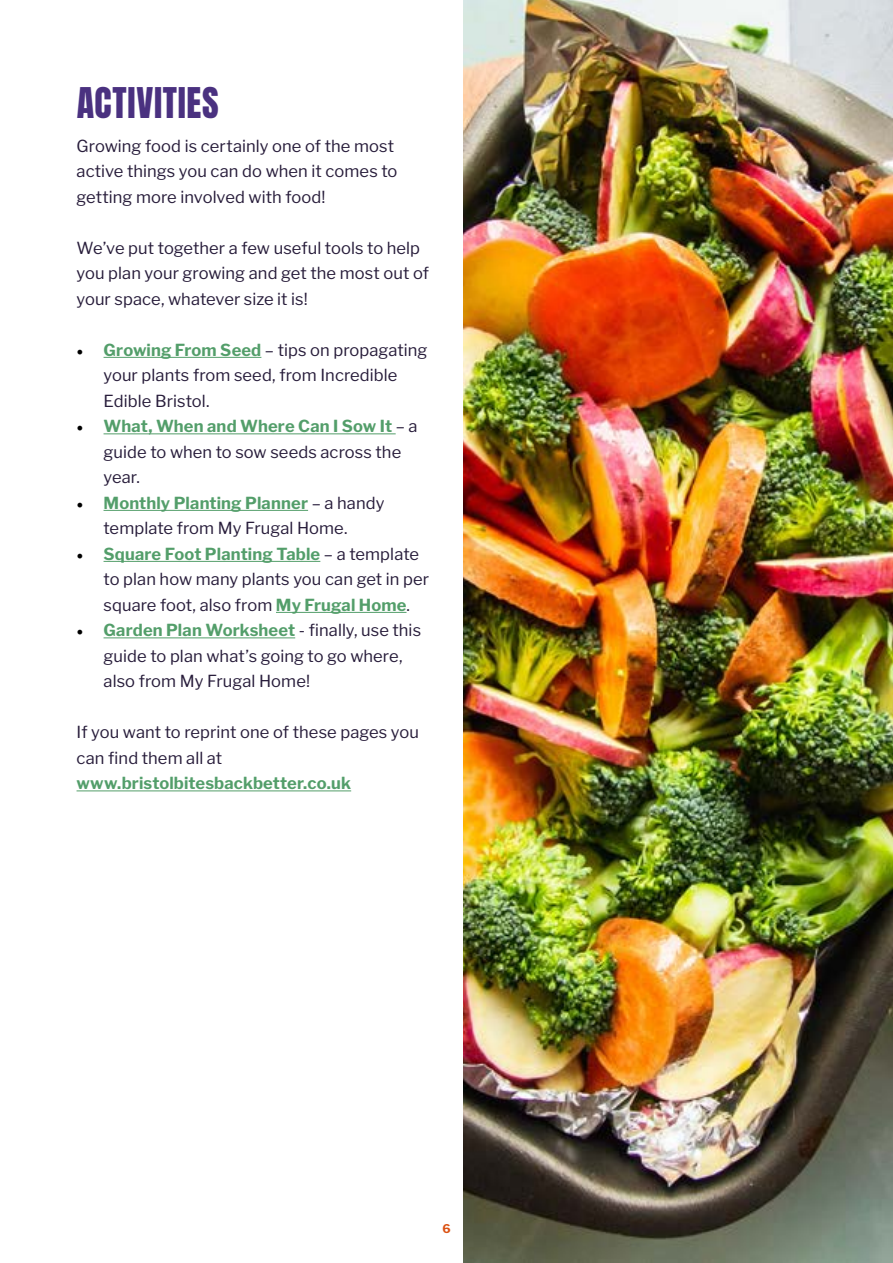
<style>
.page{position:relative;width:893px;height:1263px;background:#fff}
.page>*{position:absolute;margin:0;border:0;box-sizing:border-box;transform-origin:0 0}
.t1{font:36px "Anton";letter-spacing:.02em;color:#4a3180}
.t2{font:16.5px/25.5px "Libre Franklin";letter-spacing:.005em;color:#271c3a}
.t3{font:700 16.5px "Libre Franklin";letter-spacing:.01em;color:#539e6a}
.t4{font:700 12px "Libre Franklin";color:#db5213}
.s1{font-family:"Minion Pro";font-size:18px;color:#000}
.s2{font-weight:700;color:#539e6a}
</style>
<div class="page">
<hr style="left:104px;top:357px;width:157px;height:1px;background:#539e6a">
<hr style="left:104px;top:433px;width:292px;height:1px;background:#539e6a">
<hr style="left:104px;top:510px;width:204px;height:1px;background:#539e6a">
<hr style="left:104px;top:561px;width:216px;height:1px;background:#539e6a">
<hr style="left:276px;top:612px;width:131px;height:1px;background:#539e6a">
<hr style="left:104px;top:637px;width:191px;height:1px;background:#539e6a">
<hr style="left:77px;top:790px;width:274px;height:1px;background:#539e6a">
<img style="left:464px;top:0;width:429px;height:1263px">
<h1 class="t1" style="left:77px;top:84px;width:143px">ACTIVITIES</h1>
<p class="t2" style="left:77px;top:131px;width:322px">Growing food is certainly one of the most active things you can do when it comes to getting more involved with food!</p>
<p class="t2" style="left:77px;top:233px;width:354px">We’ve put together a few useful tools to help you plan your growing and get the most out of your space, whatever size it is!</p>
<p class="t2" style="left:104px;top:335px;width:325px;text-indent:-27px"><span class="s1">•</span> <span class="s2">Growing From Seed</span> – tips on propagating your plants from seed, from Incredible<br>Edible Bristol.</p>
<p class="t2" style="left:104px;top:412px;width:315px;text-indent:-27px"><span class="s1">•</span> <span class="s2">What, When and Where Can I Sow It</span> – a guide to when to sow seeds across the year.</p>
<p class="t2" style="left:77px;top:488px;width:309px;text-align:center"><span class="s1">•</span> <span class="s2">Monthly Planting Planner</span> – a handy template from My Frugal Home.</p>
<p class="t2" style="left:104px;top:539px;width:327px;text-indent:-27px"><span class="s1">•</span> <span class="s2">Square Foot Planting Table</span> – a template to plan how many plants you can get in per square foot, also from <span class="s2">My Frugal Home</span>.</p>
<p class="t2" style="left:104px;top:616px;width:319px;text-indent:-27px"><span class="s1">•</span> <span class="s2">Garden Plan Worksheet</span> - finally, use this guide to plan what’s going to go where, also from My Frugal Home!</p>
<p class="t2" style="left:77px;top:718px;width:344px">If you want to reprint one of these pages you can find them all at</p>
<p class="t3" style="left:77px;top:770px;width:276px">www.bristolbitesbackbetter.co.uk</p>
<p class="t4" style="left:442px;top:1219px;width:10px">6</p>
</div>
